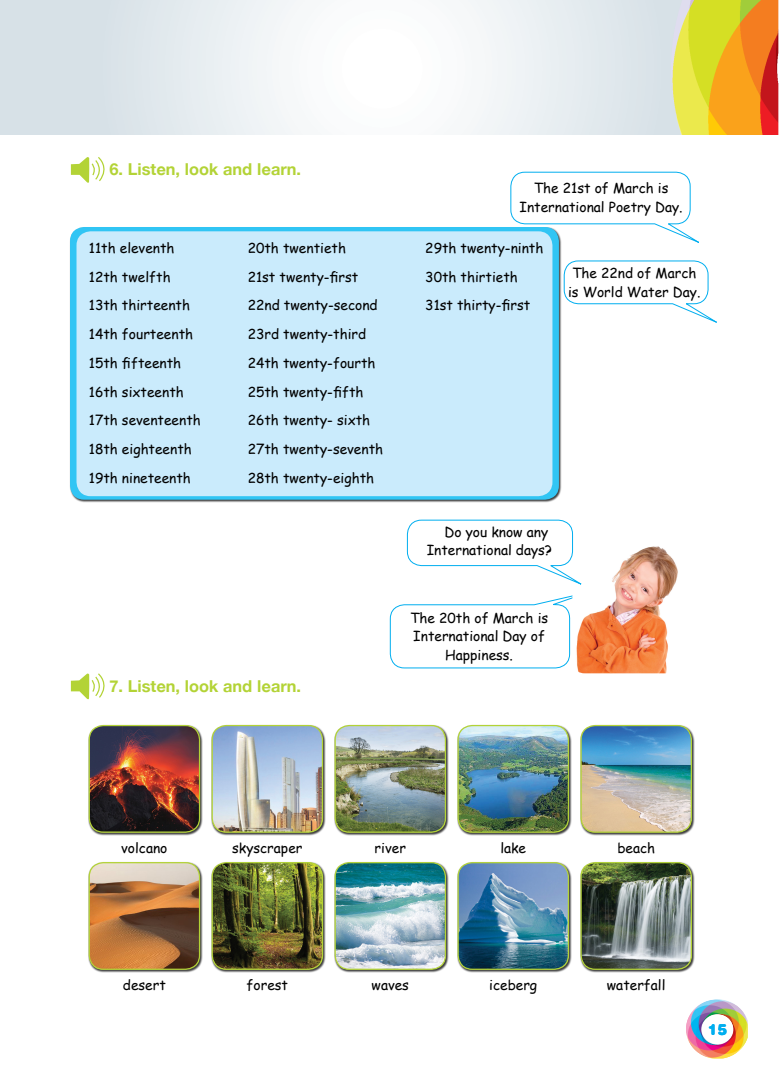
<style>
.page{position:relative;width:780px;height:1088px;background:#fff}
.page>*{position:absolute;margin:0;border:0;box-sizing:border-box;transform-origin:0 0}
.t1{font:700 17.5px "CF Helvetica";color:#b3d336}
.t2{font:800 15px "CF Smooth";color:#00aeef}
.t3{font:13.75px/18.8px "Comic Sans MS";color:#000;text-align:center}
</style>
<div class="page">
<img style="left:686px;top:999px;width:31px;height:37px">
<img style="left:0;top:0;width:779px;height:135px">
<svg style="left:563px;top:260px;width:154px;height:63px"></svg>
<div style="left:70px;top:227px;width:489px;height:273px;background:#31c5f4;border-radius:14px"></div>
<div style="left:76px;top:231px;width:476px;height:265px;background:#caebfc;border-radius:14px"></div>
<svg style="left:71px;top:157px;width:34px;height:26px"></svg>
<svg style="left:71px;top:673px;width:34px;height:27px"></svg>
<div style="left:88px;top:724px;width:115px;height:112px;background:#000;opacity:.75"></div>
<img style="left:89px;top:726px;width:110px;height:106px">
<div style="left:89px;top:725px;width:111px;height:108px;border:1px solid #b3d336;border-radius:14px"></div>
<div style="left:88px;top:861px;width:115px;height:112px;background:#000;opacity:.75"></div>
<img style="left:89px;top:863px;width:110px;height:106px">
<div style="left:89px;top:862px;width:111px;height:108px;border:1px solid #b3d336;border-radius:14px"></div>
<div style="left:211px;top:724px;width:115px;height:112px;background:#000;opacity:.75"></div>
<img style="left:212px;top:725px;width:110px;height:107px">
<div style="left:211px;top:725px;width:112px;height:108px;border:1px solid #b3d336;border-radius:14px"></div>
<div style="left:211px;top:861px;width:115px;height:112px;background:#000;opacity:.75"></div>
<img style="left:212px;top:863px;width:110px;height:106px">
<div style="left:211px;top:862px;width:112px;height:108px;border:1px solid #b3d336;border-radius:14px"></div>
<div style="left:334px;top:724px;width:115px;height:112px;background:#000;opacity:.75"></div>
<img style="left:335px;top:725px;width:110px;height:107px">
<div style="left:334px;top:725px;width:112px;height:108px;border:1px solid #b3d336;border-radius:14px"></div>
<div style="left:334px;top:861px;width:115px;height:112px;background:#000;opacity:.75"></div>
<img style="left:335px;top:863px;width:110px;height:106px">
<div style="left:334px;top:862px;width:112px;height:108px;border:1px solid #b3d336;border-radius:14px"></div>
<div style="left:457px;top:724px;width:115px;height:112px;background:#000;opacity:.75"></div>
<img style="left:458px;top:725px;width:110px;height:107px">
<div style="left:457px;top:725px;width:112px;height:108px;border:1px solid #b3d336;border-radius:14px"></div>
<div style="left:457px;top:861px;width:115px;height:112px;background:#000;opacity:.75"></div>
<img style="left:458px;top:863px;width:110px;height:106px">
<div style="left:457px;top:862px;width:112px;height:108px;border:1px solid #b3d336;border-radius:14px"></div>
<div style="left:580px;top:724px;width:114px;height:112px;background:#000;opacity:.75"></div>
<img style="left:581px;top:725px;width:110px;height:107px">
<div style="left:580px;top:725px;width:112px;height:108px;border:1px solid #b3d336;border-radius:14px"></div>
<div style="left:580px;top:861px;width:114px;height:112px;background:#000;opacity:.75"></div>
<img style="left:581px;top:863px;width:110px;height:106px">
<div style="left:580px;top:862px;width:112px;height:108px;border:1px solid #b3d336;border-radius:14px"></div>
<svg style="left:510px;top:172px;width:189px;height:74px"></svg>
<img style="left:577px;top:546px;width:101px;height:127px">
<svg style="left:389px;top:519px;width:211px;height:149px"></svg>
<p class="t1" style="left:109px;top:160px;width:193px">6. Listen, look and learn.</p>
<p class="t3" style="left:519px;top:178px;width:165px">The 21st of March is<br>International Poetry Day.</p>
<p class="t3" style="left:89px;top:238px;width:87px">11th eleventh</p>
<p class="t3" style="left:248px;top:238px;width:100px">20th twentieth</p>
<p class="t3" style="left:425px;top:238px;width:119px">29th twenty-ninth</p>
<p class="t3" style="left:89px;top:267px;width:83px">12th twelfth</p>
<p class="t3" style="left:248px;top:267px;width:112px">21st twenty-first</p>
<p class="t3" style="left:425px;top:267px;width:94px">30th thirtieth</p>
<p class="t3" style="left:89px;top:296px;width:103px">13th thirteenth</p>
<p class="t3" style="left:248px;top:296px;width:131px">22nd twenty-second</p>
<p class="t3" style="left:425px;top:296px;width:106px">31st thirty-first</p>
<p class="t3" style="left:89px;top:324px;width:106px">14th fourteenth</p>
<p class="t3" style="left:248px;top:324px;width:120px">23rd twenty-third</p>
<p class="t3" style="left:89px;top:353px;width:94px">15th fifteenth</p>
<p class="t3" style="left:248px;top:353px;width:129px">24th twenty-fourth</p>
<p class="t3" style="left:89px;top:382px;width:96px">16th sixteenth</p>
<p class="t3" style="left:248px;top:382px;width:117px">25th twenty-fifth</p>
<p class="t3" style="left:89px;top:411px;width:113px">17th seventeenth</p>
<p class="t3" style="left:248px;top:411px;width:124px">26th twenty- sixth</p>
<p class="t3" style="left:89px;top:439px;width:104px">18th eighteenth</p>
<p class="t3" style="left:248px;top:439px;width:137px">27th twenty-seventh</p>
<p class="t3" style="left:89px;top:468px;width:104px">19th nineteenth</p>
<p class="t3" style="left:248px;top:468px;width:128px">28th twenty-eighth</p>
<p class="t3" style="left:426px;top:522px;width:127px;text-align:right">Do you know any<br>International days?</p>
<p class="t3" style="left:568px;top:263px;width:134px;text-align:left">The 22nd of March is World Water Day.</p>
<p class="t1" style="left:109px;top:677px;width:193px">7. Listen, look and learn.</p>
<p class="t3" style="left:410px;top:608px;width:140px">The 20th of March is<br>International Day of<br>Happiness.</p>
<p class="t3" style="left:121px;top:838px;width:48px">volcano</p>
<p class="t3" style="left:123px;top:975px;width:44px">desert</p>
<p class="t3" style="left:232px;top:838px;width:72px">skyscraper</p>
<p class="t3" style="left:246px;top:975px;width:43px">forest</p>
<p class="t3" style="left:374px;top:838px;width:33px">river</p>
<p class="t3" style="left:371px;top:975px;width:39px">waves</p>
<p class="t3" style="left:500px;top:838px;width:27px">lake</p>
<p class="t3" style="left:489px;top:975px;width:50px">iceberg</p>
<p class="t3" style="left:617px;top:838px;width:39px">beach</p>
<p class="t3" style="left:607px;top:975px;width:60px">waterfall</p>
<p class="t2" style="left:708px;top:1020px;width:21px">15</p>
</div>
